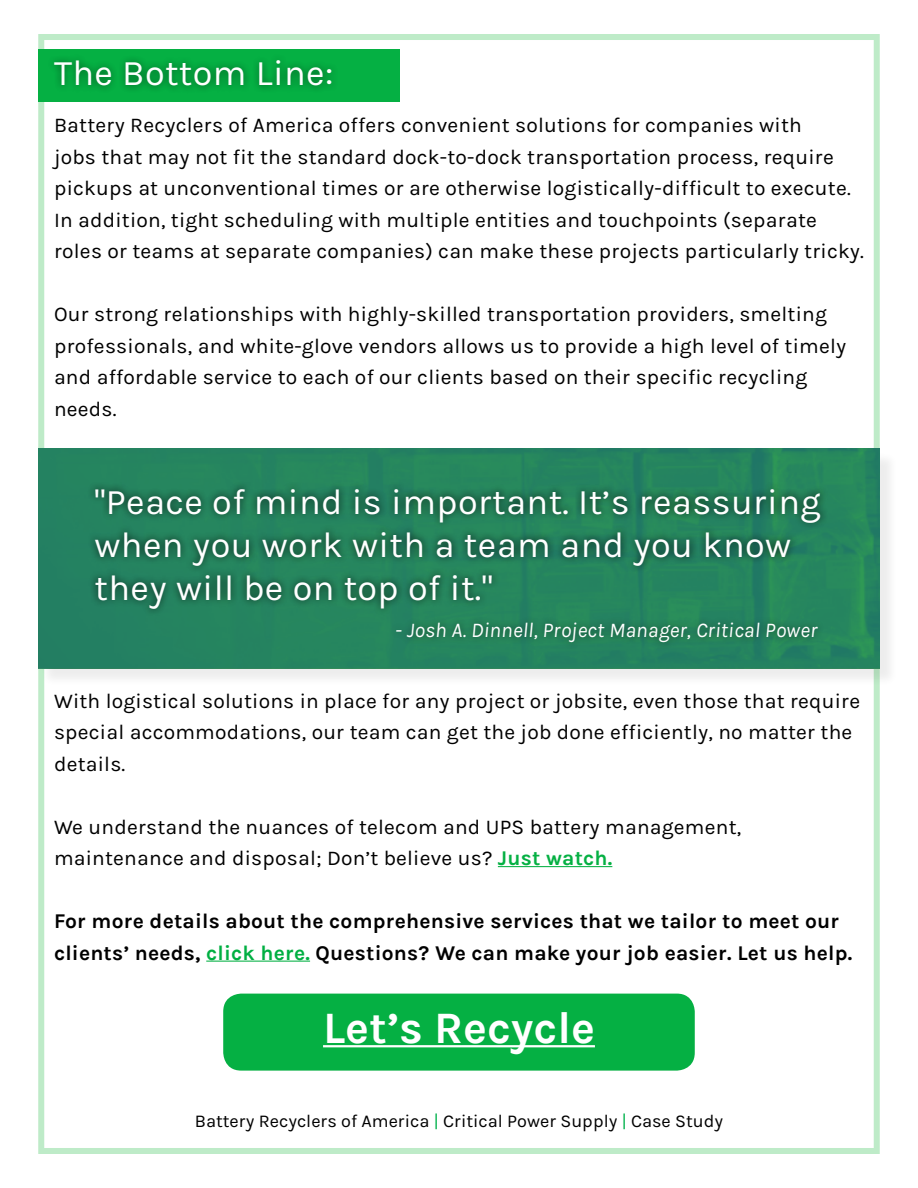
<style>
.page{position:relative;width:918px;height:1188px;background:#fff}
.page>*{position:absolute;margin:0;border:0;box-sizing:border-box;transform-origin:0 0}
.t1{font:700 45px "Karla";color:#fff}
.t2{font:36px/43.2px "Karla";letter-spacing:.01em;color:#fff}
.t3{font:21px/31.5px "Karla";letter-spacing:.01em;color:#000}
.t4{font:700 21px/31.5px "Karla";letter-spacing:.01em;color:#000}
.t5{font:italic 21px "Karla";letter-spacing:.01em;color:#fff}
.t6{font:18px "Karla";color:#000}
.s1{font-weight:700;color:#05b043}
.s2{color:#00af42}
.s3{color:#00b14c}
</style>
<div class="page">
<div style="left:38px;top:34px;width:842px;height:1120px;border:6px solid #beebc8"></div>
<hr style="left:498px;top:866px;width:114px;height:1px;background:#05b043">
<hr style="left:206px;top:961px;width:104px;height:1px;background:#00af42">
<div style="left:38px;top:49px;width:362px;height:52px;background:#05b043"></div>
<div style="left:40px;top:451px;width:858px;height:236px;background:#f3f3f3"></div>
<div style="left:38px;top:449px;width:842px;height:219px;background:#25845f"></div>
<div style="left:87px;top:481px;width:741px;height:136px;background:#000;opacity:.75"></div>
<div style="left:223px;top:994px;width:472px;height:77px;background:#05b043;border-radius:18px"></div>
<hr style="left:323px;top:1045px;width:272px;height:2px;background:#fff">
<div style="left:46px;top:53px;width:293px;height:40px;background:#000;opacity:.5"></div>
<div style="left:389px;top:615px;width:436px;height:35px;background:#000;opacity:.5"></div>
<h2 class="t2" style="left:54px;top:55px;width:281px">The Bottom Line:</h2>
<p class="t3" style="left:54px;top:111px;width:811px">Battery Recyclers of America offers convenient solutions for companies with<br>jobs that may not fit the standard dock-to-dock transportation process, require pickups at unconventional times or are otherwise logistically-difficult to execute.<br>In addition, tight scheduling with multiple entities and touchpoints (separate roles or teams at separate companies) can make these projects particularly tricky.</p>
<p class="t3" style="left:54px;top:300px;width:794px">Our strong relationships with highly-skilled transportation providers, smelting professionals, and white-glove vendors allows us to provide a high level of timely and affordable service to each of our clients based on their specific recycling needs.</p>
<h2 class="t2" style="left:94px;top:483px;width:728px">"Peace of mind is important. It’s reassuring when you work with a team and you know they will be on top of it."</h2>
<p class="t5" style="left:395px;top:623px;width:423px">- Josh A. Dinnell, Project Manager, Critical Power</p>
<p class="t3" style="left:54px;top:687px;width:808px">With logistical solutions in place for any project or jobsite, even those that require special accommodations, our team can get the job done efficiently, no matter the details.</p>
<p class="t3" style="left:54px;top:813px;width:689px">We understand the nuances of telecom and UPS battery management, maintenance and disposal; Don’t believe us? <span class="s1">Just watch.</span></p>
<p class="t4" style="left:54px;top:907px;width:800px">For more details about the comprehensive services that we tailor to meet our clients’ needs, <span class="s2">click here.</span> Questions? We can make your job easier. Let us help.</p>
<h1 class="t1" style="left:323px;top:1011px;width:273px">Let’s Recycle</h1>
<p class="t6" style="left:195px;top:1113px;width:530px">Battery Recyclers of America <span class="s3">|</span> Critical Power Supply <span class="s3">|</span> Case Study</p>
</div>
